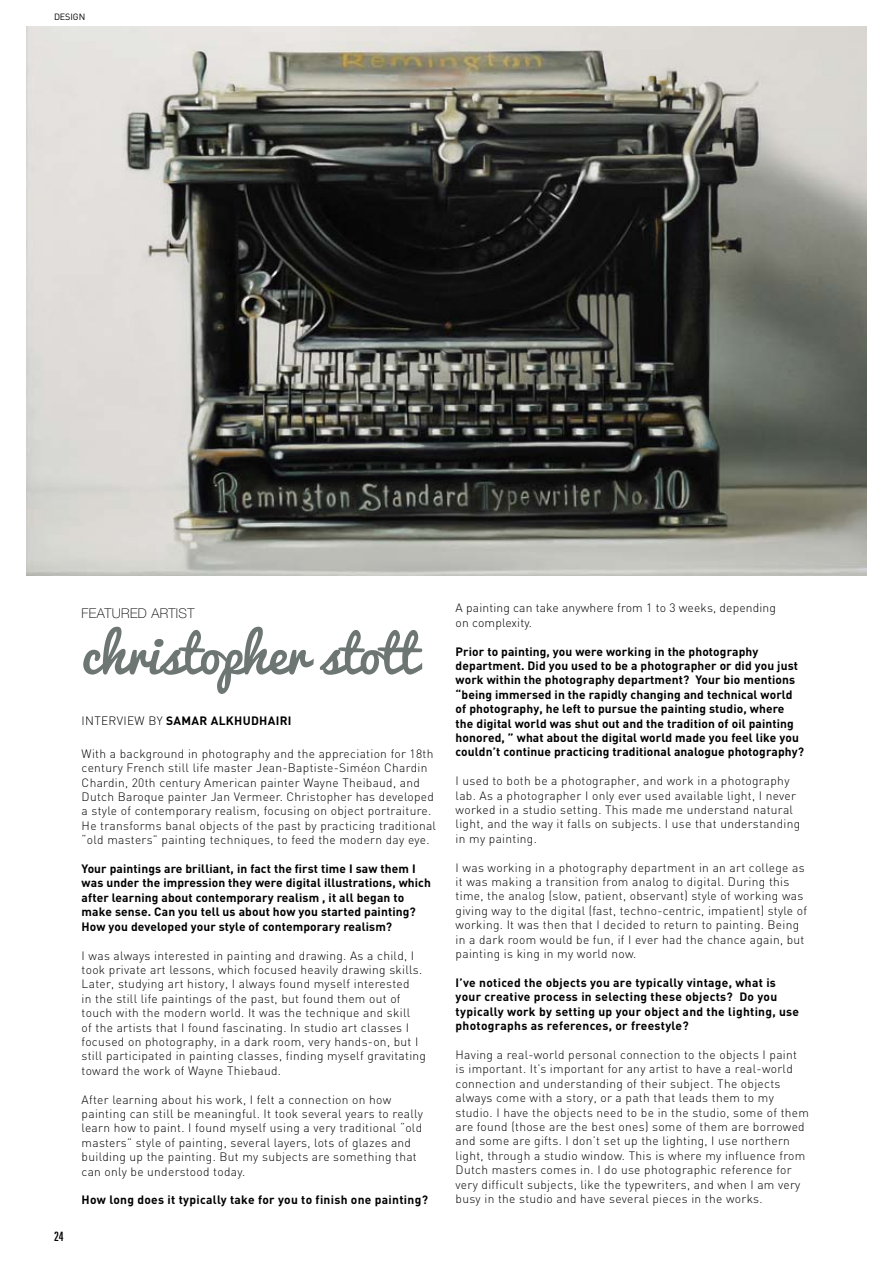
<style>
.page{position:relative;width:893px;height:1263px;background:#fff}
.page>*{position:absolute;margin:0;border:0;box-sizing:border-box;transform-origin:0 0}
.t1{font:51px "Pacifico";letter-spacing:-.01em;color:#6d7673}
.t2{font:100 13.5px "Helvetica Neue LT";letter-spacing:.025em;color:#000}
.t3{font:ultra-condensed 12.9px "Univers LT Std";color:#000}
.t4{font:300 12px/14.4px "DIN";letter-spacing:.025em;color:#000}
.t5{font:700 12px/14.4px "DIN";letter-spacing:.01em;color:#000}
.t6{font:9px "DIN";letter-spacing:-.01em;color:#000}
.s1{font-weight:300}
</style>
<div class="page">
<img style="left:27px;top:27px;width:839px;height:548px">
<p class="t6" style="left:54px;top:11px;width:33px">DESIGN</p>
<p class="t3" style="left:54px;top:1229px;width:11px">24</p>
<p class="t2" style="left:82px;top:605px;width:114px">FEATURED ARTIST</p>
<h1 class="t1" style="left:82px;top:627px;width:337px">christopher stott</h1>
<p class="t5" style="left:82px;top:713px;width:211px"><span class="s1">INTERVIEW BY</span> SAMAR ALKHUDHAIRI</p>
<p class="t4" style="left:82px;top:746px;width:356px">With a background in photography and the appreciation for 18th century French still life master Jean-Baptiste-Siméon Chardin Chardin, 20th century American painter Wayne Theibaud, and Dutch Baroque painter Jan Vermeer. Christopher has developed a style of contemporary realism, focusing on object portraiture.<br>He transforms banal objects of the past by practicing traditional “old masters” painting techniques, to feed the modern day eye.</p>
<p class="t5" style="left:82px;top:861px;width:351px">Your paintings are brilliant, in fact the first time I saw them I was under the impression they were digital illustrations, which after learning about contemporary realism , it all began to make sense. Can you tell us about how you started painting?<br>How you developed your style of contemporary realism?</p>
<p class="t4" style="left:82px;top:948px;width:346px">I was always interested in painting and drawing. As a child, I took private art lessons, which focused heavily drawing skills.<br>Later, studying art history, I always found myself interested<br>in the still life paintings of the past, but found them out of touch with the modern world. It was the technique and skill<br>of the artists that I found fascinating. In studio art classes I focused on photography, in a dark room, very hands-on, but I still participated in painting classes, finding myself gravitating toward the work of Wayne Thiebaud.</p>
<p class="t4" style="left:82px;top:1092px;width:343px">After learning about his work, I felt a connection on how painting can still be meaningful. It took several years to really learn how to paint. I found myself using a very traditional “old masters” style of painting, several layers, lots of glazes and building up the painting. But my subjects are something that can only be understood today.</p>
<p class="t5" style="left:82px;top:1192px;width:348px">How long does it typically take for you to finish one painting?</p>
<p class="t4" style="left:456px;top:601px;width:322px">A painting can take anywhere from 1 to 3 weeks, depending on complexity.</p>
<p class="t5" style="left:456px;top:644px;width:350px">Prior to painting, you were working in the photography department. Did you used to be a photographer or did you just work within the photography department? Your bio mentions “being immersed in the rapidly changing and technical world of photography, he left to pursue the painting studio, where the digital world was shut out and the tradition of oil painting honored, ” what about the digital world made you feel like you couldn’t continue practicing traditional analogue photography?</p>
<p class="t4" style="left:456px;top:774px;width:346px">I used to both be a photographer, and work in a photography lab. As a photographer I only ever used available light, I never worked in a studio setting. This made me understand natural light, and the way it falls on subjects. I use that understanding in my painting.</p>
<p class="t4" style="left:456px;top:860px;width:353px">I was working in a photography department in an art college as it was making a transition from analog to digital. During this time, the analog (slow, patient, observant) style of working was giving way to the digital (fast, techno-centric, impatient) style of working. It was then that I decided to return to painting. Being in a dark room would be fun, if I ever had the chance again, but painting is king in my world now.</p>
<p class="t5" style="left:456px;top:975px;width:345px">I’ve noticed the objects you are typically vintage, what is your creative process in selecting these objects? Do you typically work by setting up your object and the lighting, use photographs as references, or freestyle?</p>
<p class="t4" style="left:456px;top:1047px;width:355px">Having a real-world personal connection to the objects I paint is important. It’s important for any artist to have a real-world connection and understanding of their subject. The objects always come with a story, or a path that leads them to my studio. I have the objects need to be in the studio, some of them are found (those are the best ones) some of them are borrowed and some are gifts. I don’t set up the lighting, I use northern light, through a studio window. This is where my influence from Dutch masters comes in. I do use photographic reference for very difficult subjects, like the typewriters, and when I am very busy in the studio and have several pieces in the works.</p>
</div>
